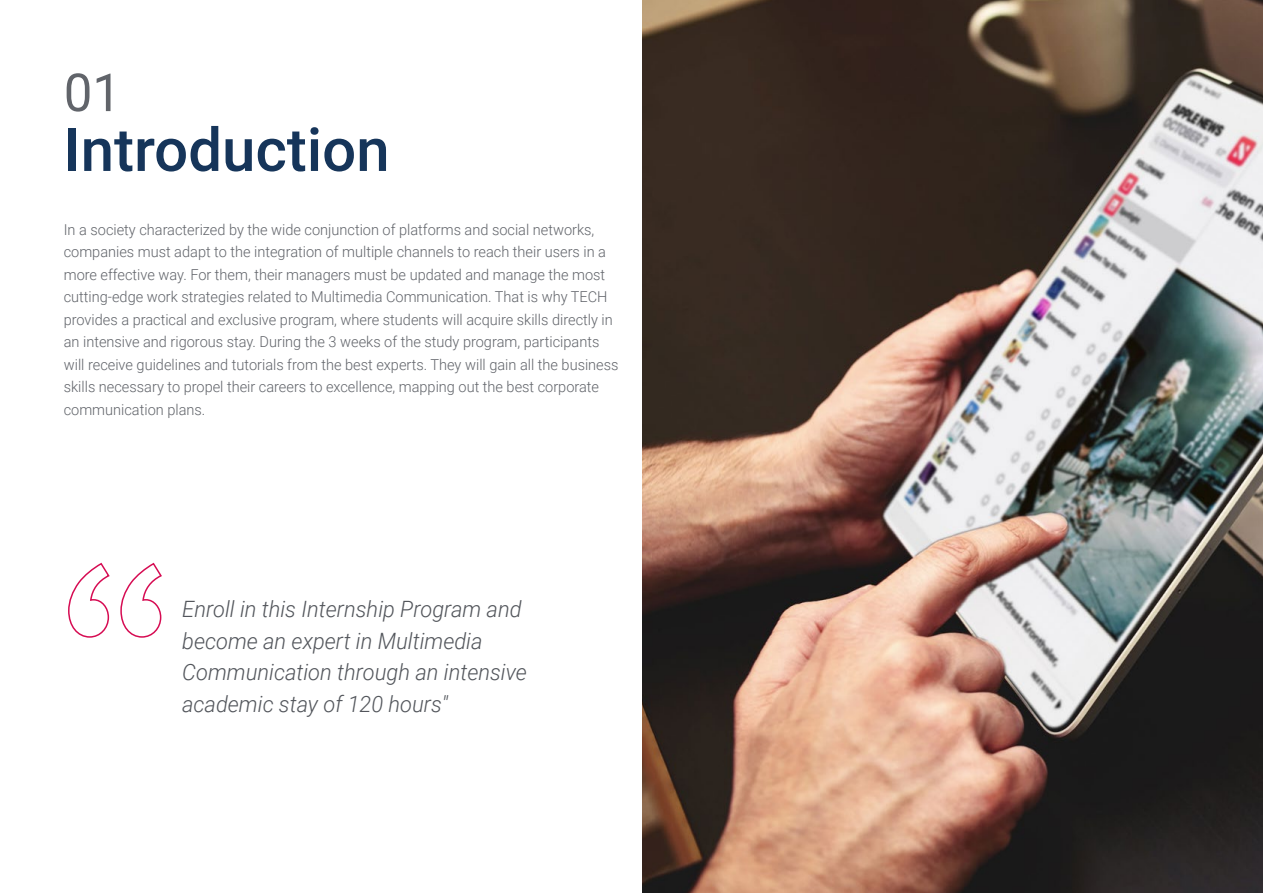
<style>
.page{position:relative;width:1263px;height:893px;background:#fff}
.page>*{position:absolute;margin:0;border:0;box-sizing:border-box;transform-origin:0 0}
.t1{font:500 60px "Roboto";color:#16355a}
.t2{font:52.5px "Roboto";color:#61646a}
.t3{font:italic 300 22.5px/31.5px "Roboto";color:#52555b}
.t4{font:300 15px/22.5px "Roboto";color:#61646a}
</style>
<div class="page">
<svg style="left:68px;top:562px;width:94px;height:76px"></svg>
<img style="left:642px;top:0;width:621px;height:893px">
<h2 class="t2" style="left:64px;top:56px;width:59px">01</h2>
<h1 class="t1" style="left:64px;top:108px;width:327px">Introduction</h1>
<p class="t4" style="left:64px;top:217px;width:556px">In a society characterized by the wide conjunction of platforms and social networks, companies must adapt to the integration of multiple channels to reach their users in a more effective way. For them, their managers must be updated and manage the most cutting-edge work strategies related to Multimedia Communication. That is why TECH provides a practical and exclusive program, where students will acquire skills directly in an intensive and rigorous stay. During the 3 weeks of the study program, participants will receive guidelines and tutorials from the best experts. They will gain all the business skills necessary to propel their careers to excellence, mapping out the best corporate communication plans.</p>
<h3 class="t3" style="left:182px;top:593px;width:346px">Enroll in this Internship Program and become an expert in Multimedia Communication through an intensive academic stay of 120 hours"</h3>
</div>
